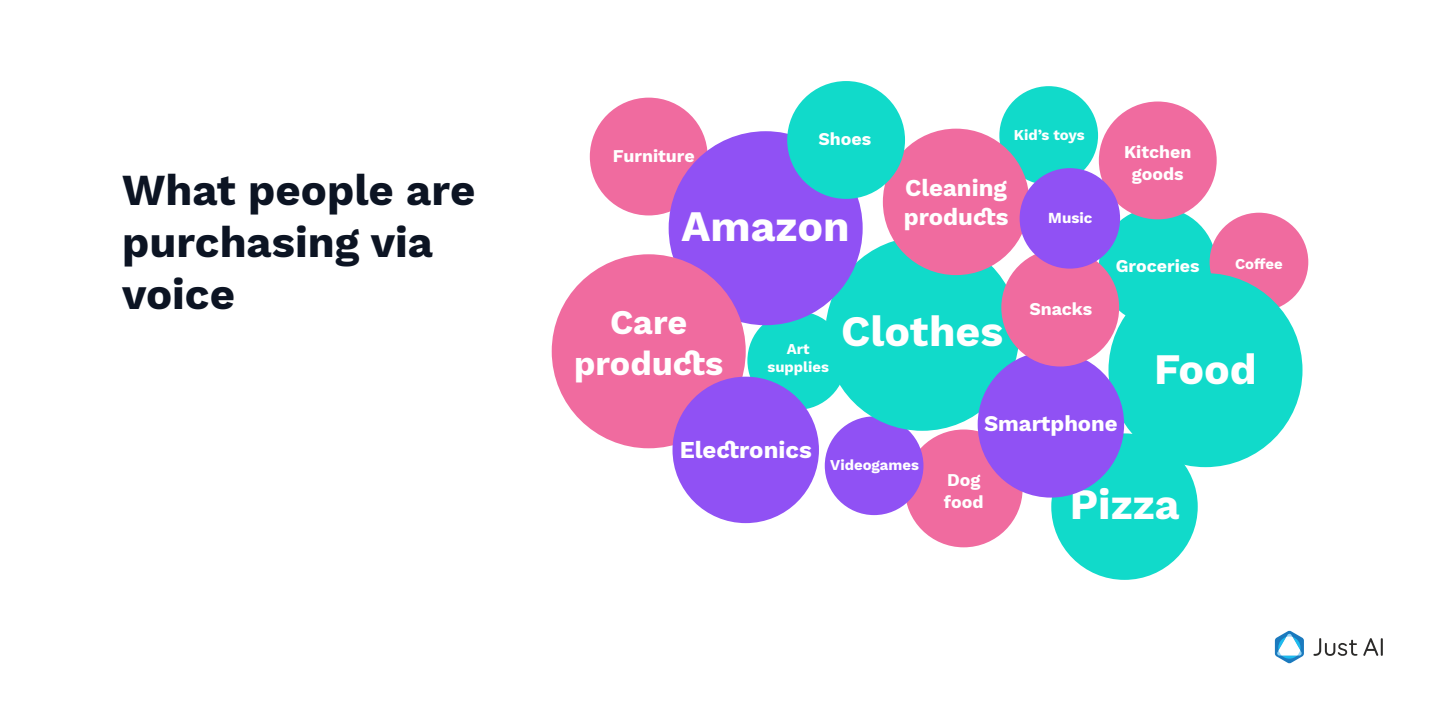
<style>
.page{position:relative;width:1440px;height:705px;background:#fff}
.page>*{position:absolute;margin:0;border:0;box-sizing:border-box;transform-origin:0 0}
.t1{font:700 43.5px/52.2px "Work Sans";color:#0c1423}
.t2{font:700 42.75px "Work Sans";color:#fff}
.t3{font:700 34.05px/40.9px "Work Sans";color:#fff;text-align:center}
.t4{font:700 23.85px/28.7px "Work Sans";color:#fff}
.t5{font:700 21.98px "Work Sans";color:#fff}
.t6{font:700 17.7px/21.2px "Work Sans";color:#fff;text-align:center}
.t7{font:700 15.08px "Work Sans";color:#fff}
.t8{font:700 14.85px/17.8px "Work Sans";color:#fff;text-align:center}
</style>
<div class="page">
<svg style="left:1275px;top:631px;width:29px;height:32px"></svg>
<svg style="left:1313px;top:638px;width:70px;height:18px"></svg>
<div style="left:1051px;top:433px;width:147px;height:147px;background:#11daca;border-radius:50%"></div>
<div style="left:1099px;top:207px;width:118px;height:118px;background:#11daca;border-radius:50%"></div>
<div style="left:1099px;top:102px;width:118px;height:117px;background:#f06b9f;border-radius:50%"></div>
<div style="left:905px;top:430px;width:118px;height:117px;background:#f06b9f;border-radius:50%"></div>
<div style="left:590px;top:98px;width:118px;height:117px;background:#f06b9f;border-radius:50%"></div>
<div style="left:999px;top:86px;width:99px;height:99px;background:#11daca;border-radius:50%"></div>
<div style="left:1210px;top:213px;width:98px;height:98px;background:#f06b9f;border-radius:50%"></div>
<div style="left:747px;top:311px;width:99px;height:99px;background:#11daca;border-radius:50%"></div>
<div style="left:1108px;top:273px;width:195px;height:194px;background:#11daca;border-radius:50%"></div>
<div style="left:825px;top:416px;width:98px;height:99px;background:#9051f4;border-radius:50%"></div>
<div style="left:825px;top:237px;width:194px;height:194px;background:#11daca;border-radius:50%"></div>
<div style="left:669px;top:131px;width:194px;height:194px;background:#9051f4;border-radius:50%"></div>
<div style="left:883px;top:129px;width:146px;height:146px;background:#f06b9f;border-radius:50%"></div>
<div style="left:978px;top:351px;width:146px;height:147px;background:#9051f4;border-radius:50%"></div>
<div style="left:1001px;top:249px;width:118px;height:118px;background:#f06b9f;border-radius:50%"></div>
<div style="left:552px;top:254px;width:194px;height:194px;background:#f06b9f;border-radius:50%"></div>
<div style="left:673px;top:377px;width:146px;height:146px;background:#9051f4;border-radius:50%"></div>
<div style="left:787px;top:81px;width:118px;height:118px;background:#11daca;border-radius:50%"></div>
<div style="left:1020px;top:168px;width:100px;height:101px;background:#9051f4;border-radius:50%"></div>
<h1 class="t1" style="left:122px;top:166px;width:355px">What people are purchasing via voice</h1>
<p class="t6" style="left:613px;top:146px;width:83px">Furniture</p>
<p class="t6" style="left:818px;top:129px;width:54px">Shoes</p>
<h2 class="t2" style="left:682px;top:201px;width:170px">Amazon</h2>
<p class="t8" style="left:1014px;top:127px;width:72px">Kid’s toys</p>
<h3 class="t4" style="left:904px;top:175px;width:106px">Cleaning products</h3>
<p class="t7" style="left:1048px;top:209px;width:46px">Music</p>
<p class="t6" style="left:1124px;top:143px;width:69px">Kitchen goods</p>
<p class="t6" style="left:1116px;top:256px;width:85px">Groceries</p>
<p class="t8" style="left:1235px;top:255px;width:49px">Coffee</p>
<h3 class="t3" style="left:574px;top:303px;width:151px">Care products</h3>
<p class="t6" style="left:1029px;top:299px;width:65px">Snacks</p>
<h2 class="t2" style="left:841px;top:307px;width:163px">Clothes</h2>
<p class="t8" style="left:768px;top:341px;width:63px">Art supplies</p>
<h2 class="t2" style="left:1154px;top:344px;width:104px">Food</h2>
<p class="t5" style="left:984px;top:411px;width:135px">Smartphone</p>
<h3 class="t4" style="left:680px;top:437px;width:134px">Electronics</h3>
<p class="t8" style="left:830px;top:457px;width:90px">Videogames</p>
<p class="t6" style="left:944px;top:471px;width:41px;text-align:left">Dog food</p>
<h2 class="t2" style="left:1070px;top:480px;width:111px">Pizza</h2>
</div>
